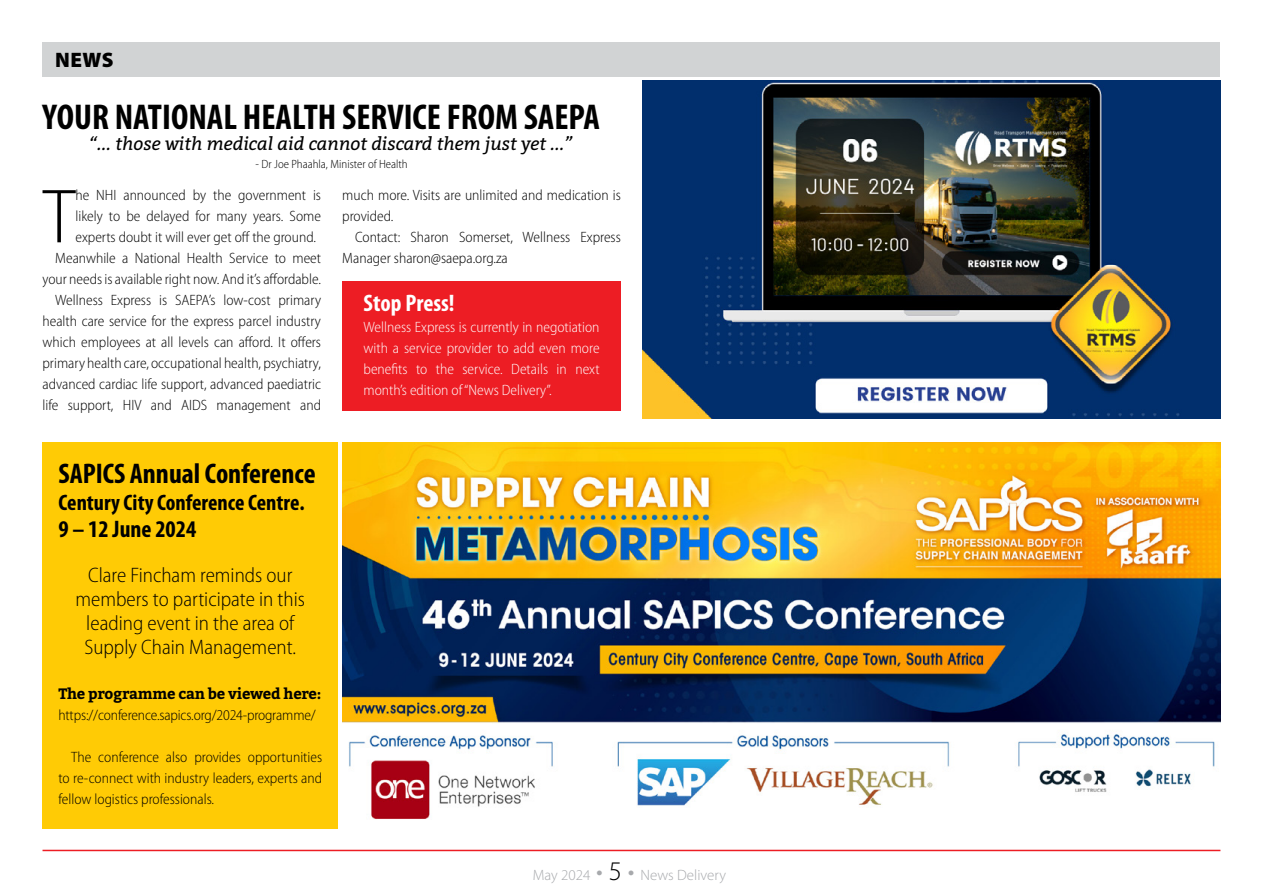
<style>
.page{position:relative;width:1263px;height:893px;background:#fff}
.page>*{position:absolute;margin:0;border:0;box-sizing:border-box;transform-origin:0 0}
.Drop_Cap_First_Para{font:300 semi-condensed 77.25px "Myriad Pro";color:#000}
.Headline_24pt{font:700 condensed 36px "Myriad Pro";color:#000}
.Headline_16pt{font:700 condensed 28.5px "Myriad Pro";color:#000}
.Headline_16pt-2{font:700 condensed 24px "Myriad Pro";color:#000}
.Headline_16pt-3{font:700 condensed 24px "Myriad Pro";color:#fff}
.Headline_16pt-4{font:700 condensed 22.5px "Myriad Pro";color:#000}
.Blurb{font:300 semi-condensed 21px/24px "Myriad Pro";color:#000;text-align:center}
.t1{font:900 21px "Myriad Pro";color:#000}
.quote{font:italic 18px "Bitter";color:#000}
.Body_Copy{font:300 semi-condensed 15px/21px "Myriad Pro";color:#000;text-align:justify}
.First_Para{font:300 semi-condensed 15px/21px "Myriad Pro";color:#fff;text-align:justify}
.Drop_Cap_First_Para-2{font:300 semi-condensed 15px/21px "Myriad Pro";color:#000;text-align:justify}
.Crosshead_small_head{font:700 15px "Bitter";letter-spacing:-.02em;color:#000}
.t2{font:300 15px "Myriad Pro";color:#a7a9ac}
.Byline{font:300 semi-condensed 12px "Myriad Pro";color:#000}
.s1{font-size:27px}
.s2{font-size:27px;color:#000}
</style>
<div class="page">
<div style="left:43px;top:43px;width:1177px;height:34px;background:#d1d3d4"></div>
<div style="left:342px;top:281px;width:279px;height:129px;background:#ed1d24"></div>
<div style="left:43px;top:442px;width:295px;height:387px;background:#ffcb05"></div>
<img style="left:342px;top:442px;width:878px;height:377px">
<img style="left:642px;top:81px;width:578px;height:338px">
<hr style="left:43px;top:850px;width:1177px;height:1px;background:#ed1d24">
<h3 class="t1" style="left:55px;top:46px;width:60px">NEWS</h3>
<p class="Headline_24pt" style="left:43px;top:95px;width:559px">YOUR NATIONAL HEALTH SERVICE FROM SAEPA</p>
<p class="quote" style="left:90px;top:131px;width:485px">“... those with medical aid cannot discard them just yet ...”</p>
<p class="Byline" style="left:256px;top:157px;width:154px">- Dr Joe Phaahla, Minister of Health</p>
<p class="Drop_Cap_First_Para" style="left:43px;top:170px;width:34px">T</p>
<p class="Drop_Cap_First_Para-2" style="left:75px;top:185px;width:247px">he NHI announced by the government is likely to be delayed for many years. Some experts doubt it will ever get off the ground.</p>
<p class="Body_Copy" style="left:43px;top:248px;width:280px;text-align:right">Meanwhile a National Health Service to meet your needs is available right now. And it’s affordable.</p>
<p class="Body_Copy" style="left:43px;top:290px;width:280px;text-indent:13px">Wellness Express is SAEPA’s low-cost primary health care service for the express parcel industry which employees at all levels can afford. It offers primary health care, occupational health, psychiatry, advanced cardiac life support, advanced paediatric life support, HIV and AIDS management and</p>
<p class="Body_Copy" style="left:342px;top:185px;width:280px">much more. Visits are unlimited and medication is provided.</p>
<p class="Body_Copy" style="left:342px;top:227px;width:280px;text-indent:13px">Contact: Sharon Somerset, Wellness Express<br>Manager sharon@saepa.org.za</p>
<p class="Headline_16pt-3" style="left:364px;top:288px;width:93px">Stop Press!</p>
<p class="First_Para" style="left:364px;top:317px;width:237px">Wellness Express is currently in negotiation with a service provider to add even more benefits to the service. Details in next month’s edition of “News Delivery”.</p>
<p class="Headline_16pt" style="left:58px;top:455px;width:259px">SAPICS Annual Conference</p>
<p class="Headline_16pt-4" style="left:58px;top:488px;width:248px">Century City Conference Centre.</p>
<p class="Headline_16pt-2" style="left:58px;top:514px;width:139px">9 – 12 June 2024</p>
<p class="Blurb" style="left:76px;top:562px;width:231px">Clare Fincham reminds our members to participate in this leading event in the area of<br>Supply Chain Management.</p>
<p class="Crosshead_small_head" style="left:58px;top:682px;width:264px">The programme can be viewed here:</p>
<p class="Body_Copy" style="left:58px;top:704px;width:259px">https://conference.sapics.org/2024-programme/</p>
<p class="Body_Copy" style="left:58px;top:746px;width:265px;text-indent:13px">The conference also provides opportunities to re-connect with industry leaders, experts and fellow logistics professionals.</p>
<p class="t2" style="left:533px;top:866px;width:195px">May 2024 <span class="s1">•</span> <span class="s2">5</span> <span class="s1">•</span> News Delivery</p>
</div>
